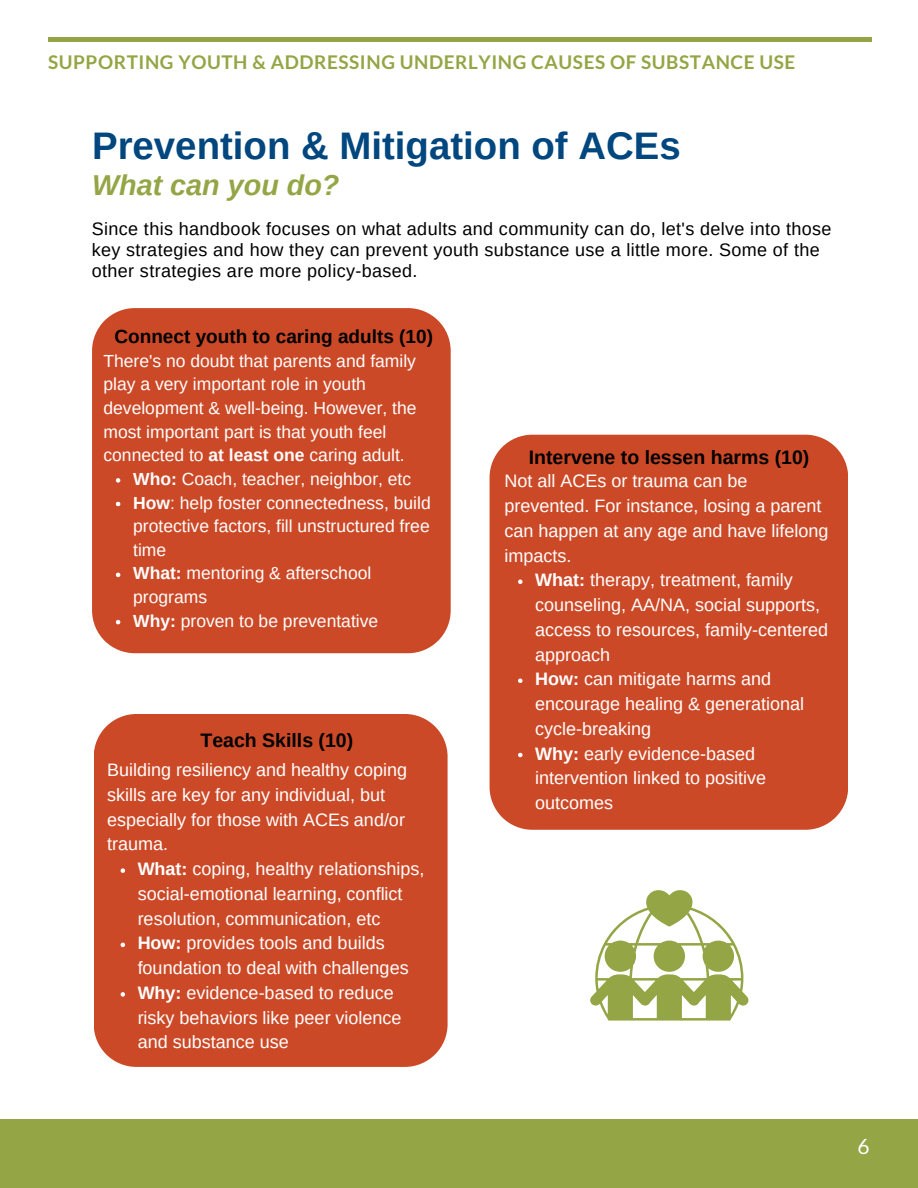
<style>
.page{position:relative;width:918px;height:1188px;background:#fff}
.page>*{position:absolute;margin:0;border:0;box-sizing:border-box;transform-origin:0 0}
.t1{font:700 38.4px "Arimo";color:#00467f}
.t2{font:italic 700 28.8px "Arimo";color:#94a545}
.t3{font:21px "Lato";color:#fff}
.t4{font:700 19.5px "Arimo";color:#000}
.t5{font:700 19.05px "Arimo";color:#000}
.t6{font:700 18.9px "Lato";letter-spacing:.03em;color:#94a545}
.t7{font:18px/24.8px "Arimo";color:#fff}
.t8{font:18px/21.3px "Arimo";letter-spacing:.02em;color:#000}
.t9{font:17.55px/23.7px "Arimo";color:#fff}
.s1{font-weight:700}
</style>
<div class="page">
<div style="left:0;top:1119px;width:918px;height:69px;background:#94a545"></div>
<svg style="left:590px;top:890px;width:159px;height:131px"></svg>
<div style="left:92px;top:308px;width:359px;height:345px;background:#cc4927"></div>
<div style="left:490px;top:435px;width:358px;height:395px;background:#cc4927"></div>
<div style="left:94px;top:714px;width:354px;height:353px;background:#cc4927"></div>
<svg style="left:518px;top:580px;width:5px;height:4px"></svg>
<svg style="left:518px;top:679px;width:5px;height:4px"></svg>
<svg style="left:518px;top:753px;width:5px;height:4px"></svg>
<svg style="left:116px;top:478px;width:4px;height:5px"></svg>
<svg style="left:116px;top:502px;width:4px;height:4px"></svg>
<svg style="left:116px;top:573px;width:4px;height:4px"></svg>
<svg style="left:116px;top:620px;width:4px;height:4px"></svg>
<svg style="left:121px;top:868px;width:4px;height:5px"></svg>
<svg style="left:121px;top:943px;width:4px;height:4px"></svg>
<svg style="left:121px;top:992px;width:4px;height:5px"></svg>
<div style="left:48px;top:37px;width:824px;height:5px;background:#94a545"></div>
<p class="t6" style="left:48px;top:50px;width:749px">SUPPORTING YOUTH &amp; ADDRESSING UNDERLYING CAUSES OF SUBSTANCE USE</p>
<p class="t1" style="left:92px;top:124px;width:590px">Prevention &amp; Mitigation of ACEs</p>
<p class="t2" style="left:92px;top:169px;width:249px">What can you do?</p>
<p class="t8" style="left:92px;top:218px;width:741px">Since this handbook focuses on what adults and community can do, let's delve into those key strategies and how they can prevent youth substance use a little more. Some of the other strategies are more policy-based.</p>
<p class="t5" style="left:114px;top:326px;width:320px">Connect youth to caring adults (10)</p>
<p class="t9" style="left:103px;top:349px;width:315px">There's no doubt that parents and family play a very important role in youth development &amp; well-being. However, the most important part is that youth feel connected to <span class="s1">at least one</span> caring adult.</p>
<p class="t9" style="left:133px;top:467px;width:280px"><span class="s1">Who:</span> Coach, teacher, neighbor, etc</p>
<p class="t9" style="left:133px;top:491px;width:299px;text-align:justify"><span class="s1">How</span>: help foster connectedness, build protective factors, fill unstructured free time</p>
<p class="t9" style="left:133px;top:561px;width:240px"><span class="s1">What:</span> mentoring &amp; afterschool programs</p>
<p class="t9" style="left:133px;top:609px;width:246px"><span class="s1">Why:</span> proven to be preventative</p>
<p class="t4" style="left:200px;top:729px;width:154px">Teach Skills (10)</p>
<p class="t7" style="left:107px;top:758px;width:302px">Building resiliency and healthy coping skills are key for any individual, but especially for those with ACEs and/or trauma.</p>
<p class="t7" style="left:138px;top:857px;width:288px"><span class="s1">What:</span> coping, healthy relationships, social-emotional learning, conflict resolution, communication, etc</p>
<p class="t7" style="left:138px;top:931px;width:273px"><span class="s1">How:</span> provides tools and builds foundation to deal with challenges</p>
<p class="t7" style="left:138px;top:980px;width:266px"><span class="s1">Why:</span> evidence-based to reduce risky behaviors like peer violence and substance use</p>
<p class="t4" style="left:529px;top:446px;width:282px">Intervene to lessen harms (10)</p>
<p class="t7" style="left:505px;top:469px;width:326px">Not all ACEs or trauma can be prevented. For instance, losing a parent can happen at any age and have lifelong impacts.</p>
<p class="t7" style="left:535px;top:568px;width:294px"><span class="s1">What:</span> therapy, treatment, family counseling, AA/NA, social supports, access to resources, family-centered approach</p>
<p class="t7" style="left:535px;top:667px;width:271px"><span class="s1">How:</span> can mitigate harms and encourage healing &amp; generational cycle-breaking</p>
<p class="t7" style="left:535px;top:741px;width:232px"><span class="s1">Why:</span> early evidence-based intervention linked to positive outcomes</p>
<p class="t3" style="left:858px;top:1133px;width:14px">6</p>
</div>
